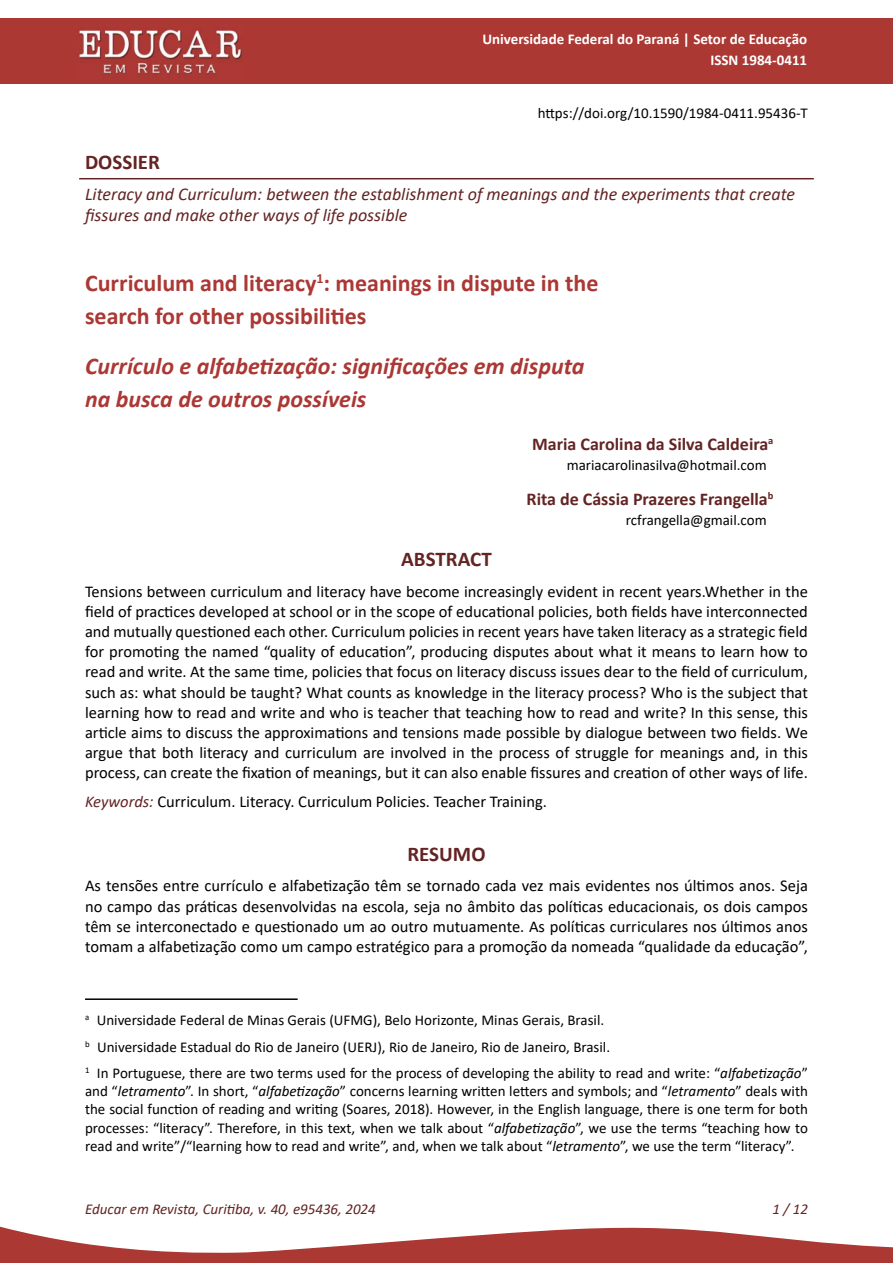
<style>
.page{position:relative;width:893px;height:1263px;background:#fff}
.page>*{position:absolute;margin:0;border:0;box-sizing:border-box;transform-origin:0 0}
._4-TÍTULO_ARTIGO_idioma_principal{font:700 24px/33px "Calibri";color:#ab3834}
._5-TÍTULO_ARTIGO_idiomas_secundários{font:italic 700 24px/33px "Calibri";color:#ab3834}
._10-TÍTULO_RESUMO{font:700 21px "Calibri";color:#632423}
._2-GÊNERO__Artigo_Dossiê{font:700 21px "Calibri";color:#632423}
._11-TÍTULO_ABSTRACT{font:700 21px "Calibri";color:#632423}
._3-TÍTULO_DOSSIÊ{font:italic 18px/21.6px "Calibri";color:#632423}
._6-AUTOR_nome{font:700 18px "Calibri";color:#632423}
._12-TEXTO_RESUMO_ABSTRACT{font:16.5px/20.1px "Calibri";color:#000;text-align:justify}
._13-PALAVRAS-CHAVE_KEYWORDS{font:16.5px "Calibri";color:#000}
._17-NOTA_RODAPÉ{font:15px/18px "Calibri";color:#000;text-align:justify}
._9-NOTA_AUTOR_2_e_3{font:15px "Calibri";color:#000}
._8-NOTA_AUTOR_1{font:15px "Calibri";color:#000}
.t1{font:700 15px "Calibri";color:#fff}
._7-AUTOR_e-mail{font:15px "Calibri";color:#000}
.t2{font:italic 15px "Calibri";color:#632423}
._1-DOI_primeira_pág{font:15px "Calibri";color:#000}
.s1{font-style:italic;color:#632423}
.s2{font-style:italic}
</style>
<div class="page">
<div style="left:0;top:18px;width:893px;height:66px;background:#ab3833"></div>
<svg style="left:0;top:1226px;width:893px;height:37px"></svg>
<hr style="left:79px;top:178px;width:735px;height:1px;background:#632423">
<img style="left:78px;top:29px;width:165px;height:45px">
<hr style="left:85px;top:998px;width:213px;height:2px;background:#000">
<p class="t1" style="left:482px;top:28px;width:326px">Universidade Federal do Paraná | Setor de Educação</p>
<p class="t1" style="left:710px;top:49px;width:98px">ISSN 1984-0411</p>
<p class="_1-DOI_primeira_pág" style="left:538px;top:102px;width:272px">https://doi.org/10.1590/1984-0411.95436-T</p>
<p class="_2-GÊNERO__Artigo_Dossiê" style="left:85px;top:147px;width:76px">DOSSIER</p>
<p class="_3-TÍTULO_DOSSIÊ" style="left:85px;top:182px;width:712px">Literacy and Curriculum: between the establishment of meanings and the experiments that create fissures and make other ways of life possible</p>
<p class="_4-TÍTULO_ARTIGO_idioma_principal" style="left:85px;top:267px;width:515px">Curriculum and literacy<sup>1</sup>: meanings in dispute in the search for other possibilities</p>
<p class="_5-TÍTULO_ARTIGO_idiomas_secundários" style="left:85px;top:349px;width:501px">Currículo e alfabetização: significações em disputa na busca de outros possíveis</p>
<p class="_6-AUTOR_nome" style="left:532px;top:432px;width:243px">Maria Carolina da Silva Caldeira<sup>a</sup></p>
<p class="_7-AUTOR_e-mail" style="left:567px;top:454px;width:201px">mariacarolinasilva@hotmail.com</p>
<p class="_6-AUTOR_nome" style="left:526px;top:487px;width:248px">Rita de Cássia Prazeres Frangella<sup>b</sup></p>
<p class="_7-AUTOR_e-mail" style="left:626px;top:509px;width:142px">rcfrangella@gmail.com</p>
<p class="_10-TÍTULO_RESUMO" style="left:401px;top:544px;width:92px">ABSTRACT</p>
<p class="_12-TEXTO_RESUMO_ABSTRACT" style="left:85px;top:581px;width:724px">Tensions between curriculum and literacy have become increasingly evident in recent years.Whether in the field of practices developed at school or in the scope of educational policies, both fields have interconnected and mutually questioned each other. Curriculum policies in recent years have taken literacy as a strategic field for promoting the named “quality of education”, producing disputes about what it means to learn how to read and write. At the same time, policies that focus on literacy discuss issues dear to the field of curriculum, such as: what should be taught? What counts as knowledge in the literacy process? Who is the subject that learning how to read and write and who is teacher that teaching how to read and write? In this sense, this article aims to discuss the approximations and tensions made possible by dialogue between two fields. We argue that both literacy and curriculum are involved in the process of struggle for meanings and, in this process, can create the fixation of meanings, but it can also enable fissures and creation of other ways of life.</p>
<p class="_13-PALAVRAS-CHAVE_KEYWORDS" style="left:85px;top:790px;width:463px"><span class="s1">Keywords:</span> Curriculum. Literacy. Curriculum Policies. Teacher Training.</p>
<p class="_11-TÍTULO_ABSTRACT" style="left:407px;top:839px;width:80px">RESUMO</p>
<p class="_12-TEXTO_RESUMO_ABSTRACT" style="left:85px;top:875px;width:724px">As tensões entre currículo e alfabetização têm se tornado cada vez mais evidentes nos últimos anos. Seja no campo das práticas desenvolvidas na escola, seja no âmbito das políticas educacionais, os dois campos têm se interconectado e questionado um ao outro mutuamente. As políticas curriculares nos últimos anos tomam a alfabetização como um campo estratégico para a promoção da nomeada “qualidade da educação”,</p>
<p class="_8-NOTA_AUTOR_1" style="left:85px;top:1010px;width:521px"><sup>a</sup> Universidade Federal de Minas Gerais (UFMG), Belo Horizonte, Minas Gerais, Brasil.</p>
<p class="_9-NOTA_AUTOR_2_e_3" style="left:85px;top:1036px;width:527px"><sup>b</sup> Universidade Estadual do Rio de Janeiro (UERJ), Rio de Janeiro, Rio de Janeiro, Brasil.</p>
<p class="_17-NOTA_RODAPÉ" style="left:85px;top:1064px;width:724px"><sup>1</sup> In Portuguese, there are two terms used for the process of developing the ability to read and write: “<span class="s2">alfabetização</span>” and “<span class="s2">letramento</span>”. In short, “<span class="s2">alfabetização</span>” concerns learning written letters and symbols; and “<span class="s2">letramento</span>” deals with the social function of reading and writing (Soares, 2018). However, in the English language, there is one term for both processes: “literacy”. Therefore, in this text, when we talk about “<span class="s2">alfabetização</span>”, we use the terms “teaching how to read and write”/“learning how to read and write”, and, when we talk about “<span class="s2">letramento</span>”, we use the term “literacy”.</p>
<p class="t2" style="left:85px;top:1198px;width:292px">Educar em Revista, Curitiba, v. 40, e95436, 2024</p>
<p class="t2" style="left:772px;top:1198px;width:37px">1 / 12</p>
</div>
